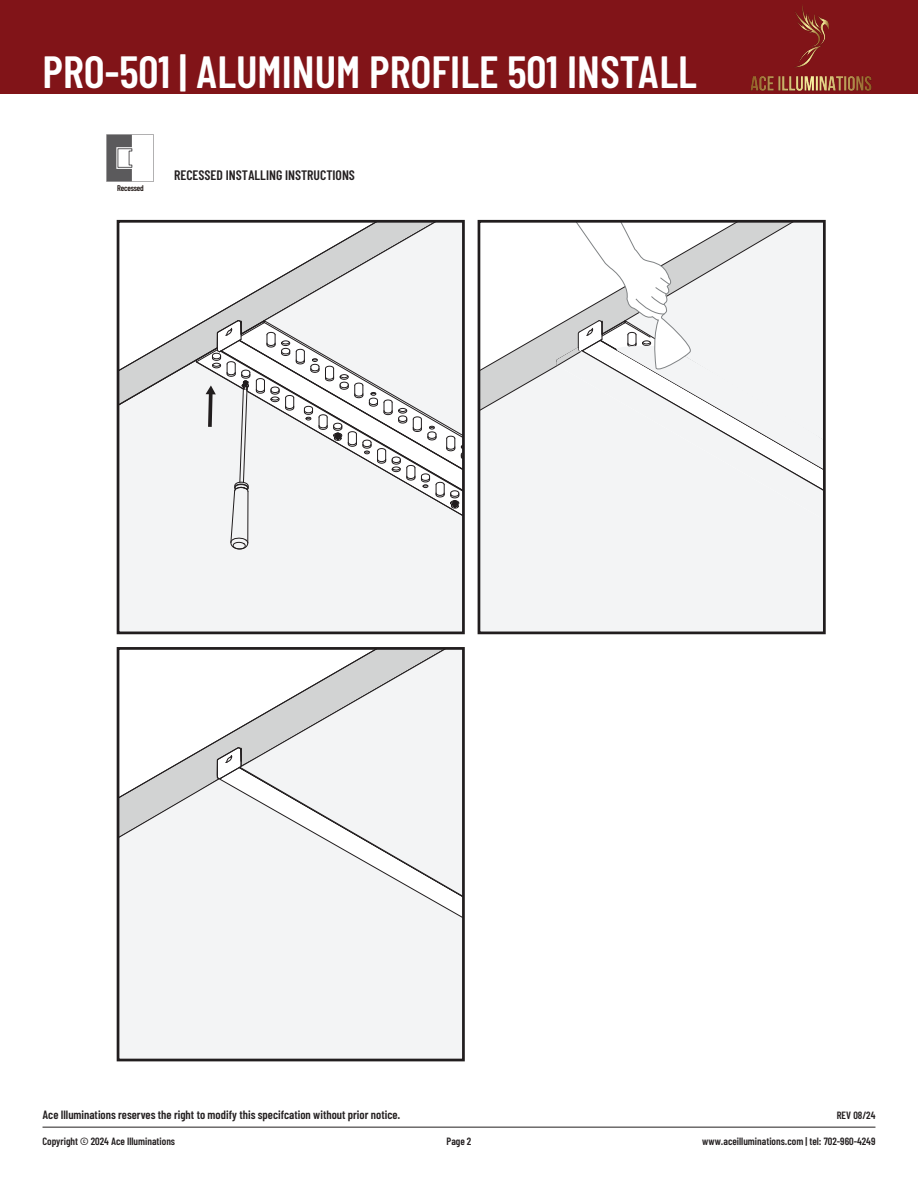
<style>
.page{position:relative;width:918px;height:1188px;background:#fff}
.page>*{position:absolute;margin:0;border:0;box-sizing:border-box;transform-origin:0 0}
.t1{font:600 45px "Barlow Condensed";color:#fff}
.t2{font:600 13.65px "Barlow Condensed";color:#231f20}
.t3{font:600 12px "Barlow Condensed";color:#231f20}
.t4{font:600 10.5px "Barlow Condensed";color:#231f20}
.t5{font:600 8.25px "Barlow Condensed";letter-spacing:-.02em;color:#201714}
</style>
<div class="page">
<div style="left:0;top:0;width:918px;height:94px;background:#811418"></div>
<hr style="left:43px;top:1127px;width:832px;height:1px;background:#231f20">
<img style="left:750px;top:5px;width:122px;height:86px">
<svg style="left:106px;top:134px;width:48px;height:48px"></svg>
<svg style="left:121px;top:224px;width:340px;height:406px"></svg>
<div style="left:117px;top:220px;width:348px;height:414px;border:3px solid #211d1e"></div>
<svg style="left:482px;top:224px;width:340px;height:406px"></svg>
<div style="left:478px;top:220px;width:348px;height:414px;border:3px solid #211d1e"></div>
<svg style="left:152px;top:743px;width:60px;height:35px"></svg>
<svg style="left:212px;top:727px;width:27px;height:51px"></svg>
<svg style="left:239px;top:651px;width:222px;height:127px"></svg>
<svg style="left:121px;top:778px;width:340px;height:279px"></svg>
<div style="left:117px;top:647px;width:348px;height:414px;border:3px solid #211d1e"></div>
<h1 class="t1" style="left:43px;top:43px;width:656px">PRO-501 | ALUMINUM PROFILE 501 INSTALL</h1>
<p class="t5" style="left:117px;top:183px;width:28px">Recessed</p>
<p class="t2" style="left:174px;top:166px;width:182px">RECESSED INSTALLING INSTRUCTIONS</p>
<p class="t3" style="left:43px;top:1108px;width:359px">Ace Illuminations reserves the right to modify this specifcation without prior notice.</p>
<p class="t4" style="left:837px;top:1109px;width:40px">REV 08/24</p>
<p class="t4" style="left:43px;top:1135px;width:134px">Copyright © 2024 Ace Illuminations</p>
<p class="t4" style="left:447px;top:1135px;width:26px">Page 2</p>
<p class="t4" style="left:702px;top:1135px;width:175px">www.aceilluminations.com | tel: 702-960-4249</p>
</div>
